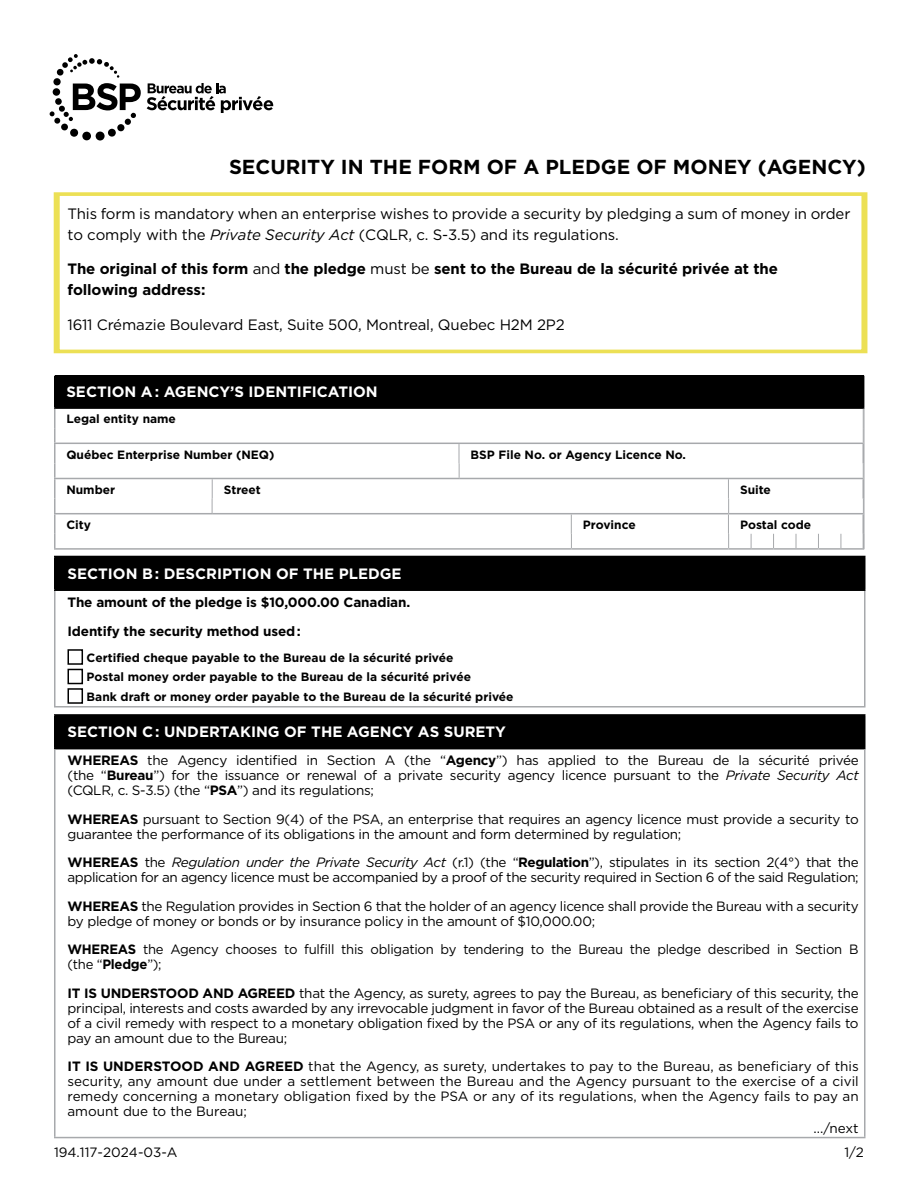
<style>
.page{position:relative;width:918px;height:1188px;background:#fff}
.page>*{position:absolute;margin:0;border:0;box-sizing:border-box;transform-origin:0 0}
.t1{font:700 20.25px "Gotham";color:#000}
.t2{font:15px/20.9px "Gotham";letter-spacing:-.01em;color:#000}
.t3{font:700 15px "Gotham";color:#fff}
.t4{font:700 15px/21px "Gotham";letter-spacing:-.01em;color:#000}
.t5{font:13.5px/15px "Gotham";letter-spacing:-.02em;color:#000}
.t6{font:700 13.5px/28.5px "Gotham";letter-spacing:-.01em;color:#000}
.t7{font:13.5px "Gotham";color:#000}
.t8{font:700 12px/19.5px "Gotham";color:#000}
.s1{font-style:italic}
.s2{font-weight:400}
.s3{font-weight:700}
</style>
<div class="page">
<svg style="left:147px;top:83px;width:126px;height:30px"></svg>
<svg style="left:50px;top:54px;width:91px;height:87px"></svg>
<div style="left:55px;top:376px;width:809px;height:32px;background:#000"></div>
<hr style="left:54px;top:376px;width:2px;height:31px;background:#000">
<hr style="left:54px;top:407px;width:810px;height:2px;background:#000">
<hr style="left:54px;top:443px;width:810px;height:1px;background:#a7a9ac">
<svg style="left:459px;top:444px;width:1px;height:34px"></svg>
<svg style="left:862px;top:409px;width:2px;height:69px"></svg>
<hr style="left:54px;top:478px;width:405px;height:1px;background:#a7a9ac">
<hr style="left:459px;top:478px;width:405px;height:1px;background:#a7a9ac">
<svg style="left:54px;top:409px;width:2px;height:69px"></svg>
<hr style="left:54px;top:479px;width:2px;height:20px;background:#a7a9ac">
<hr style="left:862px;top:479px;width:2px;height:20px;background:#a7a9ac">
<svg style="left:212px;top:479px;width:1px;height:34px"></svg>
<svg style="left:863px;top:499px;width:1px;height:14px"></svg>
<hr style="left:54px;top:513px;width:158px;height:1px;background:#a7a9ac">
<hr style="left:212px;top:513px;width:517px;height:1px;background:#a7a9ac">
<hr style="left:729px;top:513px;width:135px;height:1px;background:#a7a9ac">
<svg style="left:54px;top:499px;width:2px;height:14px"></svg>
<hr style="left:54px;top:514px;width:2px;height:20px;background:#a7a9ac">
<hr style="left:862px;top:514px;width:2px;height:20px;background:#a7a9ac">
<svg style="left:571px;top:514px;width:1px;height:34px"></svg>
<svg style="left:728px;top:479px;width:1px;height:69px"></svg>
<svg style="left:751px;top:534px;width:1px;height:14px"></svg>
<svg style="left:773px;top:534px;width:1px;height:14px"></svg>
<svg style="left:796px;top:534px;width:1px;height:14px"></svg>
<svg style="left:818px;top:534px;width:1px;height:14px"></svg>
<svg style="left:841px;top:534px;width:1px;height:14px"></svg>
<hr style="left:54px;top:548px;width:517px;height:2px;background:#a7a9ac">
<hr style="left:571px;top:548px;width:158px;height:2px;background:#a7a9ac">
<hr style="left:729px;top:548px;width:22px;height:2px;background:#a7a9ac">
<hr style="left:751px;top:548px;width:23px;height:2px;background:#a7a9ac">
<hr style="left:774px;top:548px;width:22px;height:2px;background:#a7a9ac">
<hr style="left:796px;top:548px;width:22px;height:2px;background:#a7a9ac">
<hr style="left:818px;top:548px;width:23px;height:2px;background:#a7a9ac">
<hr style="left:841px;top:548px;width:23px;height:2px;background:#a7a9ac">
<svg style="left:54px;top:534px;width:2px;height:14px"></svg>
<svg style="left:863px;top:534px;width:1px;height:14px"></svg>
<div style="left:55px;top:556px;width:810px;height:34px;background:#000"></div>
<hr style="left:54px;top:589px;width:812px;height:2px;background:#000">
<hr style="left:54px;top:706px;width:812px;height:2px;background:#a7a9ac">
<hr style="left:864px;top:557px;width:2px;height:32px;background:#000">
<hr style="left:54px;top:556px;width:812px;height:1px;background:#000">
<hr style="left:54px;top:557px;width:2px;height:32px;background:#000">
<hr style="left:54px;top:591px;width:2px;height:115px;background:#a7a9ac">
<hr style="left:864px;top:591px;width:2px;height:115px;background:#a7a9ac">
<div style="left:68px;top:649px;width:15px;height:16px;border:2px solid #000"></div>
<div style="left:68px;top:669px;width:15px;height:15px;border:2px solid #000"></div>
<div style="left:68px;top:688px;width:15px;height:16px;border:2px solid #000"></div>
<div style="left:55px;top:715px;width:810px;height:34px;background:#000"></div>
<hr style="left:864px;top:716px;width:2px;height:32px;background:#000">
<hr style="left:54px;top:748px;width:812px;height:1px;background:#000">
<hr style="left:54px;top:1137px;width:812px;height:1px;background:#a7a9ac">
<hr style="left:54px;top:714px;width:812px;height:2px;background:#000">
<hr style="left:54px;top:716px;width:2px;height:32px;background:#000">
<hr style="left:54px;top:749px;width:2px;height:388px;background:#a7a9ac">
<hr style="left:864px;top:749px;width:2px;height:388px;background:#a7a9ac">
<hr style="left:864px;top:409px;width:1px;height:140px;background:#a7a9ac">
<div style="left:54px;top:192px;width:813px;height:162px;border:5px solid #ece055"></div>
<h1 class="t1" style="left:229px;top:153px;width:638px">SECURITY IN THE FORM OF A PLEDGE OF MONEY (AGENCY)</h1>
<p class="t2" style="left:67px;top:203px;width:784px">This form is mandatory when an enterprise wishes to provide a security by pledging a sum of money in order to comply with the <span class="s1">Private Security Act</span> (CQLR, c. S-3.5) and its regulations.</p>
<p class="t4" style="left:68px;top:258px;width:712px">The original of this form <span class="s2">and</span> the pledge <span class="s2">must be</span> sent to the Bureau de la sécurité privée at the following address:</p>
<p class="t2" style="left:68px;top:313px;width:499px">1611 Crémazie Boulevard East, Suite 500, Montreal, Quebec H2M 2P2</p>
<p class="t3" style="left:66px;top:382px;width:313px">SECTION A : AGENCY’S IDENTIFICATION</p>
<p class="t8" style="left:66px;top:409px;width:111px">Legal entity name</p>
<p class="t8" style="left:66px;top:444px;width:210px">Québec Enterprise Number (NEQ)</p>
<p class="t8" style="left:471px;top:444px;width:217px">BSP File No. or Agency Licence No.</p>
<p class="t8" style="left:66px;top:480px;width:50px">Number</p>
<p class="t8" style="left:224px;top:480px;width:39px">Street</p>
<p class="t8" style="left:740px;top:480px;width:32px">Suite</p>
<p class="t8" style="left:66px;top:515px;width:26px">City</p>
<p class="t8" style="left:583px;top:515px;width:54px">Province</p>
<p class="t8" style="left:740px;top:515px;width:73px">Postal code</p>
<p class="t3" style="left:68px;top:564px;width:336px">SECTION B : DESCRIPTION OF THE PLEDGE</p>
<p class="t6" style="left:68px;top:588px;width:344px">The amount of the pledge is $10,000.00 Canadian.<br>Identify the security method used :</p>
<p class="t8" style="left:87px;top:648px;width:428px">Certified cheque payable to the Bureau de la sécurité privée<br>Postal money order payable to the Bureau de la sécurité privée<br>Bank draft or money order payable to the Bureau de la sécurité privée</p>
<p class="t3" style="left:68px;top:722px;width:440px">SECTION C : UNDERTAKING OF THE AGENCY AS SURETY</p>
<p class="t5" style="left:68px;top:753px;width:793px;text-align:justify"><span class="s3">WHEREAS</span> the Agency identified in Section A (the “<span class="s3">Agency</span>”) has applied to the Bureau de la sécurité privée (the “<span class="s3">Bureau</span>”) for the issuance or renewal of a private security agency licence pursuant to the <span class="s1">Private Security Act </span>(CQLR, c. S-3.5) (the “<span class="s3">PSA</span>”) and its regulations;</p>
<p class="t5" style="left:68px;top:811px;width:793px"><span class="s3">WHEREAS</span> pursuant to Section 9(4) of the PSA, an enterprise that requires an agency licence must provide a security to guarantee the performance of its obligations in the amount and form determined by regulation;</p>
<p class="t5" style="left:68px;top:855px;width:793px"><span class="s3">WHEREAS</span> the <span class="s1">Regulation under the Private Security Act</span> (r.1) (the “<span class="s3">Regulation</span>”), stipulates in its section 2(4°) that the application for an agency licence must be accompanied by a proof of the security required in Section 6 of the said Regulation;</p>
<p class="t5" style="left:68px;top:898px;width:793px"><span class="s3">WHEREAS</span> the Regulation provides in Section 6 that the holder of an agency licence shall provide the Bureau with a security by pledge of money or bonds or by insurance policy in the amount of $10,000.00;</p>
<p class="t5" style="left:68px;top:942px;width:793px"><span class="s3">WHEREAS</span> the Agency chooses to fulfill this obligation by tendering to the Bureau the pledge described in Section B (the “<span class="s3">Pledge</span>”);</p>
<p class="t5" style="left:68px;top:985px;width:793px;text-align:justify"><span class="s3">IT IS UNDERSTOOD AND AGREED</span> that the Agency, as surety, agrees to pay the Bureau, as beneficiary of this security, the principal, interests and costs awarded by any irrevocable judgment in favor of the Bureau obtained as a result of the exercise of a civil remedy with respect to a monetary obligation fixed by the PSA or any of its regulations, when the Agency fails to pay an amount due to the Bureau;</p>
<p class="t5" style="left:68px;top:1059px;width:793px;text-align:justify"><span class="s3">IT IS UNDERSTOOD AND AGREED</span> that the Agency, as surety, undertakes to pay to the Bureau, as beneficiary of this security, any amount due under a settlement between the Bureau and the Agency pursuant to the exercise of a civil remedy concerning a monetary obligation fixed by the PSA or any of its regulations, when the Agency fails to pay an amount due to the Bureau;</p>
<p class="t5" style="left:844px;top:1116px;width:21px;line-height:23.7px;text-indent:-31px">.../next<br>1/2</p>
<p class="t7" style="left:54px;top:1143px;width:125px">194.117-2024-03-A</p>
</div>
